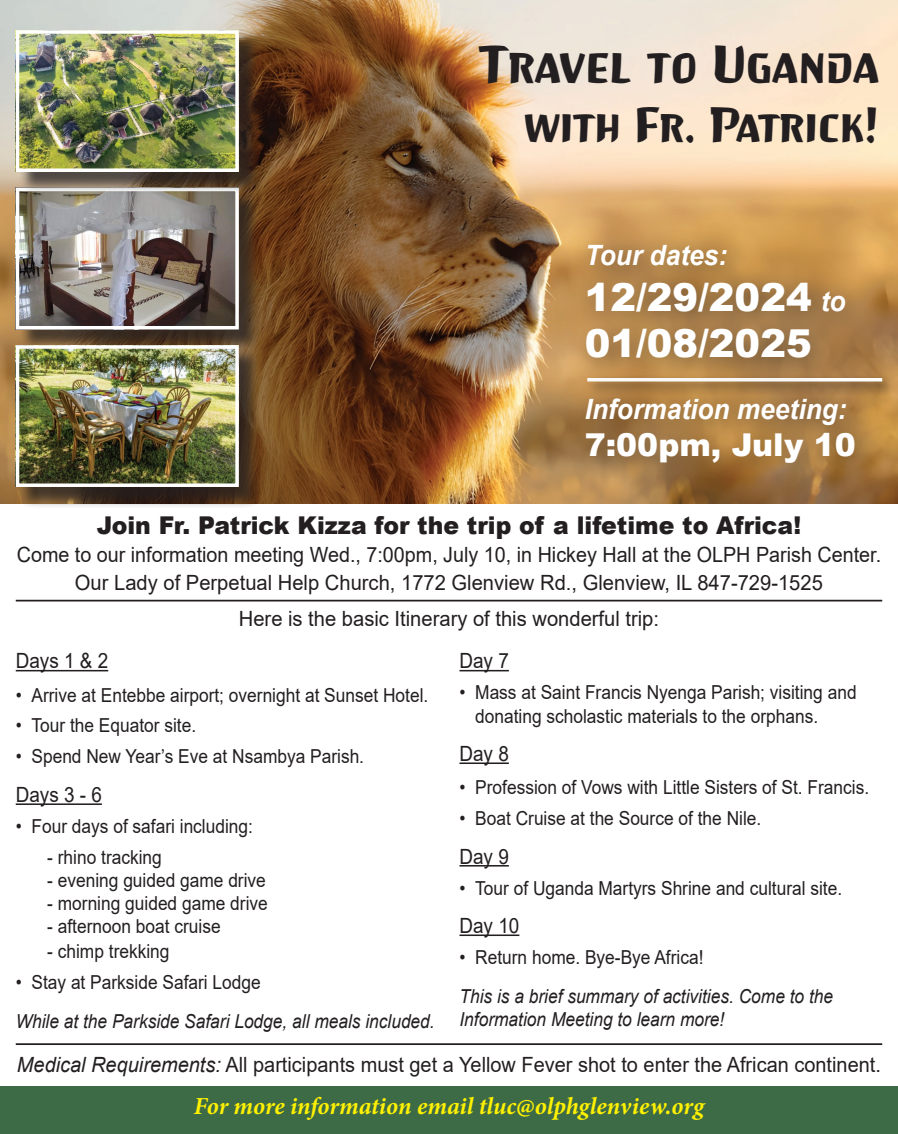
<style>
.page{position:relative;width:898px;height:1134px;background:#fff}
.page>*{position:absolute;margin:0;border:0;box-sizing:border-box;transform-origin:0 0}
.t1{font:49px "Hayate";color:#231f20;scale:.96 1}
.t2{font:45.5px "Hayate";color:#231f20;scale:.96 1}
.t3{font:900 38.5px/46.2px "Arial";color:#fff}
.t4{font:900 31.5px "Arial";color:#fff}
.t5{font:italic 700 28px "Arial";color:#fff;scale:.94 1}
.t6{font:900 24.5px "Arial";color:#231f20;scale:.96 1}
.t7{font:italic 700 24.5px "Minion Pro";letter-spacing:-.005em;color:#fff101}
.t8{font:21px/28px "Arial";color:#231f20;text-align:center;scale:.94 1}
.t9{font:21px "Arial";color:#231f20;scale:.95 1}
.t10{font:21px "Arial";color:#231f20;scale:.96 1}
.t11{font:21px "Arial";color:#231f20;scale:.9 1}
.t12{font:19.25px/23.1px "Arial";color:#231f20;scale:.9 1}
.t13{font:italic 19.25px/23.1px "Arial";color:#231f20;scale:.9 1}
.s1{font-weight:700;font-style:italic;font-size:28px}
.s2{font-style:italic}
</style>
<div class="page">
<img style="left:0;top:0;width:898px;height:504px">
<svg style="left:567px;top:204px;width:315px;height:275px;background:#d29f5b"></svg>
<div style="left:0;top:1087px;width:898px;height:47px;background:#3d6b46"></div>
<div style="left:18px;top:190px;width:243px;height:162px;background:#231f20;opacity:.75"></div>
<img style="left:21px;top:194px;width:213px;height:130px">
<div style="left:16px;top:188px;width:223px;height:141px;border:4px solid #fff"></div>
<div style="left:18px;top:348px;width:243px;height:161px;background:#231f20;opacity:.75"></div>
<img style="left:21px;top:350px;width:213px;height:132px">
<div style="left:16px;top:345px;width:223px;height:142px;border:4px solid #fff"></div>
<div style="left:18px;top:33px;width:243px;height:161px;background:#231f20;opacity:.75"></div>
<img style="left:21px;top:35px;width:213px;height:132px">
<div style="left:16px;top:30px;width:223px;height:142px;border:4px solid #fff"></div>
<div style="left:584px;top:374px;width:313px;height:23px;background:#231f20;opacity:.75"></div>
<hr style="left:587px;top:378px;width:295px;height:4px;background:#fff">
<div style="left:566px;top:225px;width:310px;height:163px;background:#231f20;opacity:.39"></div>
<hr style="left:16px;top:670px;width:92px;height:1px;background:#231f20">
<hr style="left:16px;top:803px;width:86px;height:2px;background:#231f20">
<hr style="left:459px;top:670px;width:50px;height:1px;background:#231f20">
<hr style="left:459px;top:762px;width:50px;height:2px;background:#231f20">
<hr style="left:459px;top:865px;width:50px;height:2px;background:#231f20">
<hr style="left:459px;top:935px;width:60px;height:1px;background:#231f20">
<hr style="left:16px;top:1043px;width:866px;height:2px;background:#231f20">
<hr style="left:16px;top:600px;width:866px;height:2px;background:#231f20">
<div style="left:566px;top:380px;width:319px;height:114px;background:#231f20;opacity:.39"></div>
<h1 class="t1" style="left:479px;top:34px;width:419px">Travel to Uganda</h1>
<h2 class="t2" style="left:524px;top:96px;width:371px">with Fr. Patrick!</h2>
<h3 class="t5" style="left:585px;top:236px;width:153px">Tour dates:</h3>
<h3 class="t3" style="left:585px;top:273px;width:262px">12/29/2024 <span class="s1">to<br></span>01/08/2025</h3>
<h3 class="t5" style="left:585px;top:390px;width:280px">Information meeting:</h3>
<h3 class="t4" style="left:585px;top:422px;width:273px">7:00pm, July 10</h3>
<p class="t6" style="left:97px;top:508px;width:735px">Join Fr. Patrick Kizza for the trip of a lifetime to Africa!</p>
<p class="t8" style="left:17px;top:541px;width:921px">Come to our information meeting Wed., 7:00pm, July 10, in Hickey Hall at the OLPH Parish Center.<br>Our Lady of Perpetual Help Church, 1772 Glenview Rd., Glenview, IL 847-729-1525</p>
<p class="t10" style="left:239px;top:604px;width:439px">Here is the basic Itinerary of this wonderful trip:</p>
<p class="t11" style="left:16px;top:647px;width:104px">Days 1 &amp; 2</p>
<p class="t12" style="left:16px;top:683px;width:460px">• Arrive at Entebbe airport; overnight at Sunset Hotel.</p>
<p class="t12" style="left:16px;top:714px;width:202px">• Tour the Equator site.</p>
<p class="t12" style="left:16px;top:745px;width:388px">• Spend New Year’s Eve at Nsambya Parish.</p>
<p class="t11" style="left:16px;top:780px;width:97px">Days 3 - 6</p>
<p class="t12" style="left:16px;top:815px;width:265px">• Four days of safari including:</p>
<p class="t12" style="left:47px;top:845px;width:129px">- rhino tracking</p>
<p class="t12" style="left:47px;top:869px;width:244px">- evening guided game drive</p>
<p class="t12" style="left:47px;top:892px;width:246px">- morning guided game drive</p>
<p class="t12" style="left:47px;top:915px;width:194px">- afternoon boat cruise</p>
<p class="t12" style="left:47px;top:940px;width:137px">- chimp trekking</p>
<p class="t12" style="left:16px;top:971px;width:274px">• Stay at Parkside Safari Lodge</p>
<p class="t13" style="left:16px;top:1010px;width:467px">While at the Parkside Safari Lodge, all meals included.</p>
<p class="t11" style="left:459px;top:647px;width:56px">Day 7</p>
<p class="t12" style="left:475px;top:681px;width:425px;text-indent:-16px">• Mass at Saint Francis Nyenga Parish; visiting and donating scholastic materials to the orphans.</p>
<p class="t11" style="left:459px;top:739px;width:56px">Day 8</p>
<p class="t12" style="left:459px;top:776px;width:457px">• Profession of Vows with Little Sisters of St. Francis.</p>
<p class="t12" style="left:459px;top:807px;width:337px">• Boat Cruise at the Source of the Nile.</p>
<p class="t11" style="left:459px;top:842px;width:56px">Day 9</p>
<p class="t12" style="left:459px;top:876px;width:427px">• Tour of Uganda Martyrs Shrine and cultural site.</p>
<p class="t11" style="left:459px;top:911px;width:68px">Day 10</p>
<p class="t12" style="left:459px;top:946px;width:273px">• Return home. Bye-Bye Africa!</p>
<p class="t13" style="left:459px;top:985px;width:417px">This is a brief summary of activities. Come to the<br>Information Meeting to learn more!</p>
<p class="t9" style="left:17px;top:1050px;width:911px"><span class="s2">Medical Requirements:</span> All participants must get a Yellow Fever shot to enter the African continent.</p>
<p class="t7" style="left:194px;top:1089px;width:511px">For more information email tluc@olphglenview.org</p>
</div>
